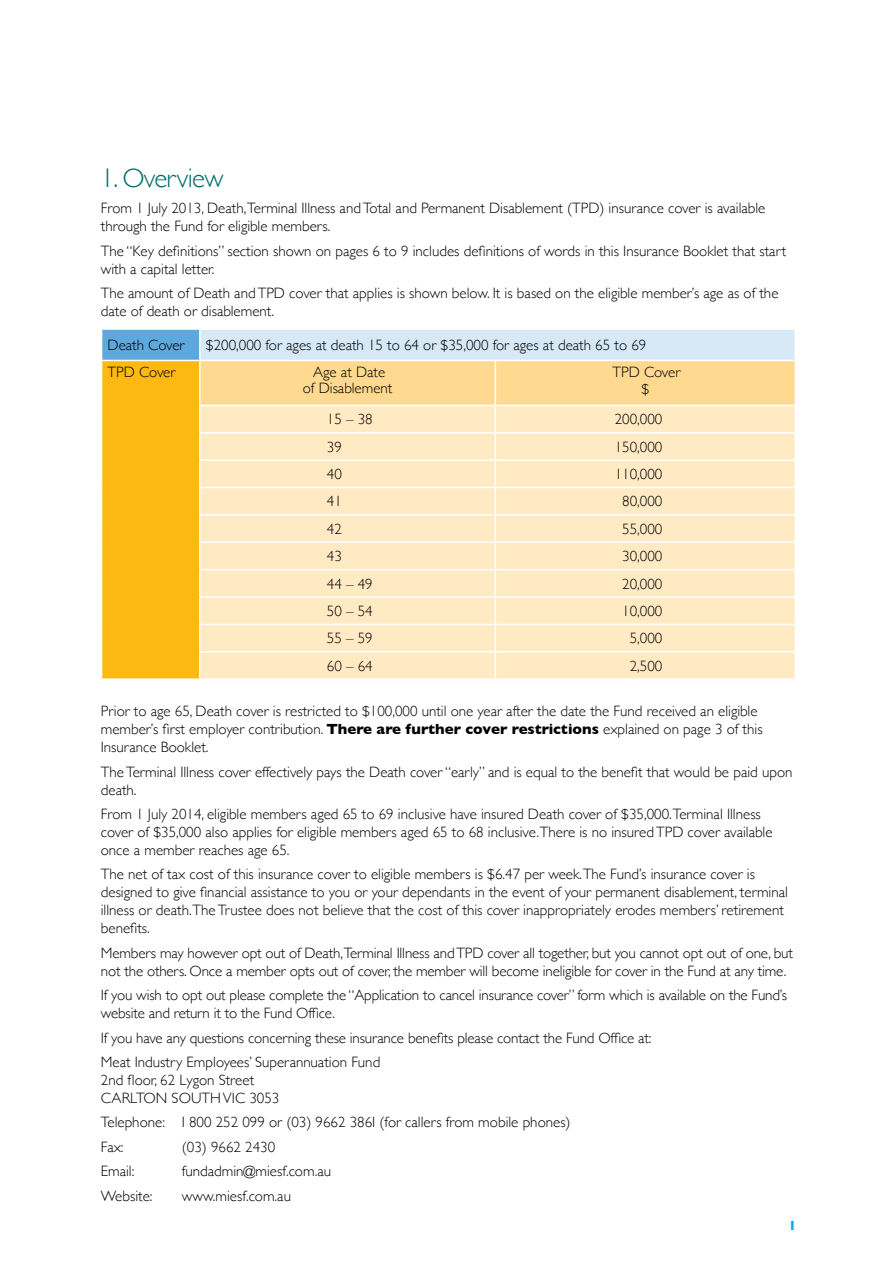
<style>
.page{position:relative;width:893px;height:1263px;background:#fff}
.page>*{position:absolute;margin:0;border:0;box-sizing:border-box;transform-origin:0 0}
.t1{font:300 27px "Gill Sans";letter-spacing:-.025em;color:#006b6e}
.t2{font:300 15px/18px "Gill Sans";color:#000}
.t3{font:700 13.5px "Gill Sans";color:#00aeef}
.s1{font-weight:700}
</style>
<div class="page">
<div style="left:102px;top:329px;width:98px;height:31px;background:#5da9dd"></div>
<div style="left:200px;top:329px;width:595px;height:31px;background:#d7e9f7"></div>
<div style="left:102px;top:360px;width:98px;height:319px;background:#fdb913"></div>
<hr style="left:101px;top:328px;width:99px;height:2px;background:#fff">
<hr style="left:200px;top:328px;width:295px;height:2px;background:#fff">
<hr style="left:199px;top:330px;width:2px;height:30px;background:#fff">
<hr style="left:495px;top:328px;width:301px;height:2px;background:#fff">
<hr style="left:101px;top:360px;width:99px;height:1px;background:#fff">
<hr style="left:199px;top:361px;width:2px;height:44px;background:#fff">
<hr style="left:199px;top:405px;width:296px;height:1px;background:#fff">
<hr style="left:199px;top:406px;width:2px;height:26px;background:#fff">
<hr style="left:199px;top:432px;width:296px;height:1px;background:#fff">
<hr style="left:199px;top:433px;width:2px;height:26px;background:#fff">
<hr style="left:199px;top:459px;width:296px;height:2px;background:#fff">
<hr style="left:199px;top:461px;width:2px;height:26px;background:#fff">
<hr style="left:199px;top:487px;width:296px;height:1px;background:#fff">
<hr style="left:199px;top:488px;width:2px;height:26px;background:#fff">
<hr style="left:199px;top:514px;width:296px;height:2px;background:#fff">
<hr style="left:199px;top:516px;width:2px;height:25px;background:#fff">
<hr style="left:199px;top:541px;width:296px;height:2px;background:#fff">
<hr style="left:199px;top:543px;width:2px;height:26px;background:#fff">
<hr style="left:199px;top:569px;width:296px;height:1px;background:#fff">
<hr style="left:199px;top:570px;width:2px;height:26px;background:#fff">
<hr style="left:199px;top:596px;width:296px;height:2px;background:#fff">
<hr style="left:199px;top:598px;width:2px;height:26px;background:#fff">
<hr style="left:199px;top:624px;width:296px;height:1px;background:#fff">
<hr style="left:199px;top:625px;width:2px;height:26px;background:#fff">
<hr style="left:199px;top:651px;width:296px;height:1px;background:#fff">
<hr style="left:199px;top:652px;width:2px;height:26px;background:#fff">
<svg style="left:200px;top:360px;width:595px;height:318px;background:#ffe8c0"></svg>
<hr style="left:101px;top:678px;width:99px;height:2px;background:#fff">
<h1 class="t1" style="left:101px;top:156px;width:124px">1. Overview</h1>
<p class="t2" style="left:101px;top:199px;width:666px">From 1 July 2013, Death,Terminal Illness and Total and Permanent Disablement (TPD) insurance cover is available through the Fund for eligible members.</p>
<p class="t2" style="left:101px;top:241px;width:687px">The “Key definitions” section shown on pages 6 to 9 includes definitions of words in this Insurance Booklet that start with a capital letter.</p>
<p class="t2" style="left:101px;top:283px;width:679px">The amount of Death and TPD cover that applies is shown below. It is based on the eligible member’s age as of the date of death or disablement.</p>
<p class="t2" style="left:108px;top:335px;width:79px">Death Cover</p>
<p class="t2" style="left:206px;top:335px;width:442px">$200,000 for ages at death 15 to 64 or $35,000 for ages at death 65 to 69</p>
<p class="t2" style="left:108px;top:362px;width:69px">TPD Cover</p>
<p class="t2" style="left:303px;top:363px;width:91px;line-height:16.5px;text-align:center">Age at Date<br>of Disablement</p>
<p class="t2" style="left:612px;top:363px;width:69px;line-height:16.8px;text-align:center">TPD Cover $</p>
<p class="t2" style="left:327px;top:410px;width:47px">15 – 38</p>
<p class="t2" style="left:615px;top:410px;width:49px">200,000</p>
<p class="t2" style="left:327px;top:437px;width:16px">39</p>
<p class="t2" style="left:615px;top:437px;width:49px">150,000</p>
<p class="t2" style="left:327px;top:464px;width:16px">40</p>
<p class="t2" style="left:615px;top:464px;width:49px">110,000</p>
<p class="t2" style="left:327px;top:492px;width:16px">41</p>
<p class="t2" style="left:622px;top:492px;width:42px">80,000</p>
<p class="t2" style="left:327px;top:519px;width:16px">42</p>
<p class="t2" style="left:622px;top:519px;width:42px">55,000</p>
<p class="t2" style="left:327px;top:546px;width:16px">43</p>
<p class="t2" style="left:622px;top:546px;width:42px">30,000</p>
<p class="t2" style="left:327px;top:574px;width:47px">44 – 49</p>
<p class="t2" style="left:622px;top:574px;width:42px">20,000</p>
<p class="t2" style="left:327px;top:601px;width:47px">50 – 54</p>
<p class="t2" style="left:622px;top:601px;width:42px">10,000</p>
<p class="t2" style="left:327px;top:629px;width:47px">55 – 59</p>
<p class="t2" style="left:630px;top:629px;width:34px">5,000</p>
<p class="t2" style="left:327px;top:656px;width:47px">60 – 64</p>
<p class="t2" style="left:630px;top:656px;width:34px">2,500</p>
<p class="t2" style="left:101px;top:702px;width:663px">Prior to age 65, Death cover is restricted to $100,000 until one year after the date the Fund received an eligible member’s first employer contribution. <span class="s1">There are further cover restrictions</span> explained on page 3 of this<br>Insurance Booklet.</p>
<p class="t2" style="left:101px;top:762px;width:693px">The Terminal Illness cover effectively pays the Death cover “early” and is equal to the benefit that would be paid upon death.</p>
<p class="t2" style="left:101px;top:804px;width:673px">From 1 July 2014, eligible members aged 65 to 69 inclusive have insured Death cover of $35,000.Terminal Illness cover of $35,000 also applies for eligible members aged 65 to 68 inclusive.There is no insured TPD cover available once a member reaches age 65.</p>
<p class="t2" style="left:101px;top:865px;width:689px">The net of tax cost of this insurance cover to eligible members is $6.47 per week.The Fund’s insurance cover is designed to give financial assistance to you or your dependants in the event of your permanent disablement, terminal illness or death.The Trustee does not believe that the cost of this cover inappropriately erodes members’ retirement benefits.</p>
<p class="t2" style="left:101px;top:943px;width:693px">Members may however opt out of Death,Terminal Illness and TPD cover all together, but you cannot opt out of one, but not the others. Once a member opts out of cover, the member will become ineligible for cover in the Fund at any time.</p>
<p class="t2" style="left:101px;top:985px;width:688px">If you wish to opt out please complete the “Application to cancel insurance cover” form which is available on the Fund’s website and return it to the Fund Office.</p>
<p class="t2" style="left:101px;top:1025px;width:552px;line-height:24.3px">If you have any questions concerning these insurance benefits please contact the Fund Office at:<br>Meat Industry Employees’ Superannuation Fund</p>
<p class="t2" style="left:101px;top:1070px;width:180px">2nd floor, 62 Lygon Street<br>CARLTON SOUTH VIC 3053</p>
<p class="t2" style="left:101px;top:1109px;width:471px;line-height:24.3px">Telephone: I 800 252 099 or (03) 9662 386I (for callers from mobile phones)<br>Fax:</p>
<p class="t2" style="left:182px;top:1137px;width:95px">(03) 9662 2430</p>
<p class="t2" style="left:101px;top:1161px;width:35px">Email:</p>
<p class="t2" style="left:182px;top:1161px;width:151px">fundadmin@miesf.com.au</p>
<p class="t2" style="left:101px;top:1186px;width:53px">Website:</p>
<p class="t2" style="left:182px;top:1186px;width:111px">www.miesf.com.au</p>
<p class="t3" style="left:788px;top:1214px;width:10px">1</p>
</div>
